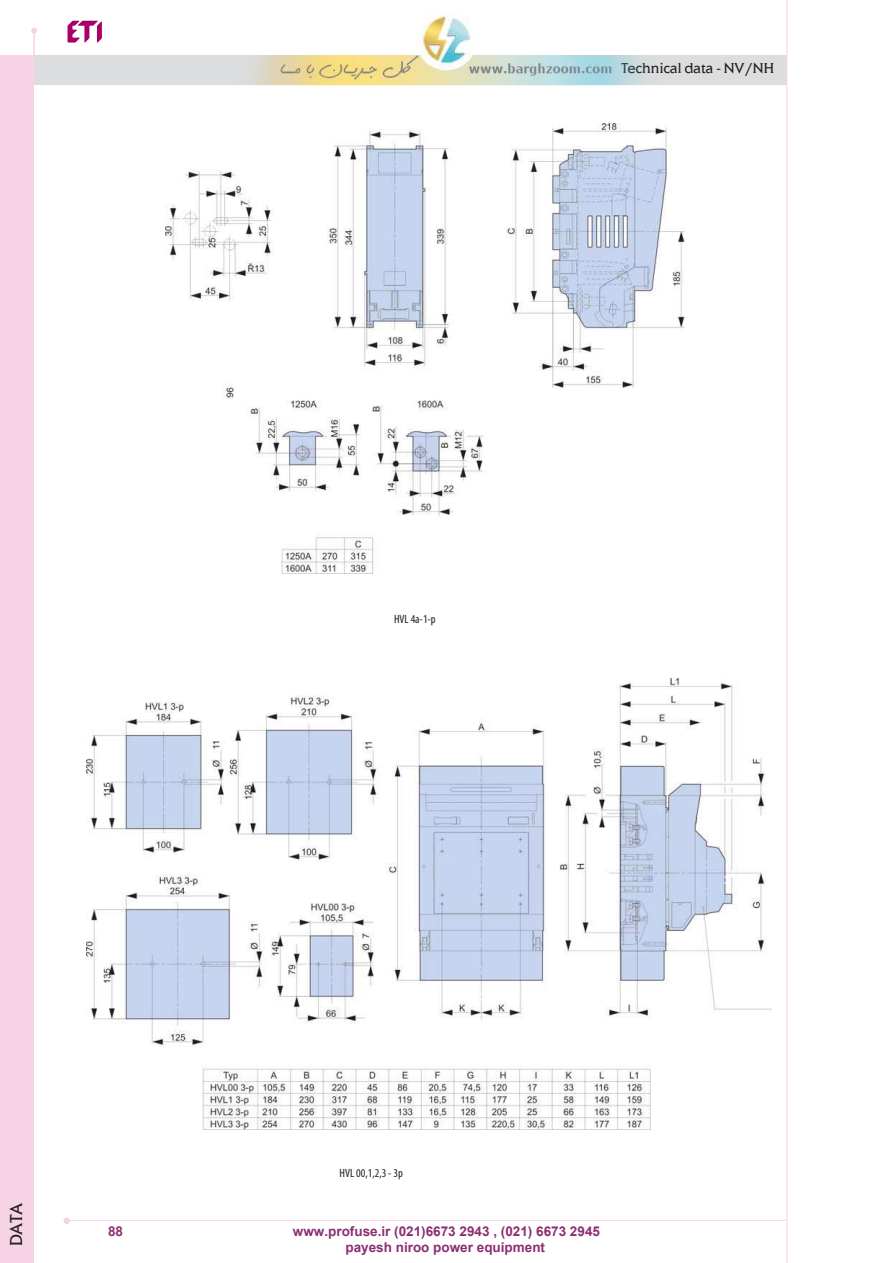
<style>
.page{position:relative;width:893px;height:1263px;background:#fff}
.page>*{position:absolute;margin:0;border:0;box-sizing:border-box;transform-origin:0 0}
.t1{font:18px "Elan SC Itc TEE";color:#231f20}
.t2{font:15px "Elan Itc TEE";color:#231f20}
.t3{font:700 13.5px/16.2px "Arial";color:#8c2e73;text-align:center}
.t4{font:condensed 12px "Myriad Pro";color:#231f20}
</style>
<div class="page">
<img style="left:0;top:0;width:788px;height:1263px">
<p class="t2" style="left:621px;top:62px;width:154px">Technical data - NV/NH</p>
<p class="t4" style="left:394px;top:615px;width:43px">HVL 4a-1-p</p>
<h1 class="t1" style="left:5px;top:1246px;width:45px;rotate:-90deg">DATA</h1>
<p class="t4" style="left:339px;top:1168px;width:65px">HVL 00,1,2,3 - 3p</p>
<p class="t3" style="left:108px;top:1223px;width:17px">88</p>
<p class="t3" style="left:293px;top:1223px;width:308px">www.profuse.ir (021)6673 2943 , (021) 6673 2945 payesh niroo power equipment</p>
</div>
